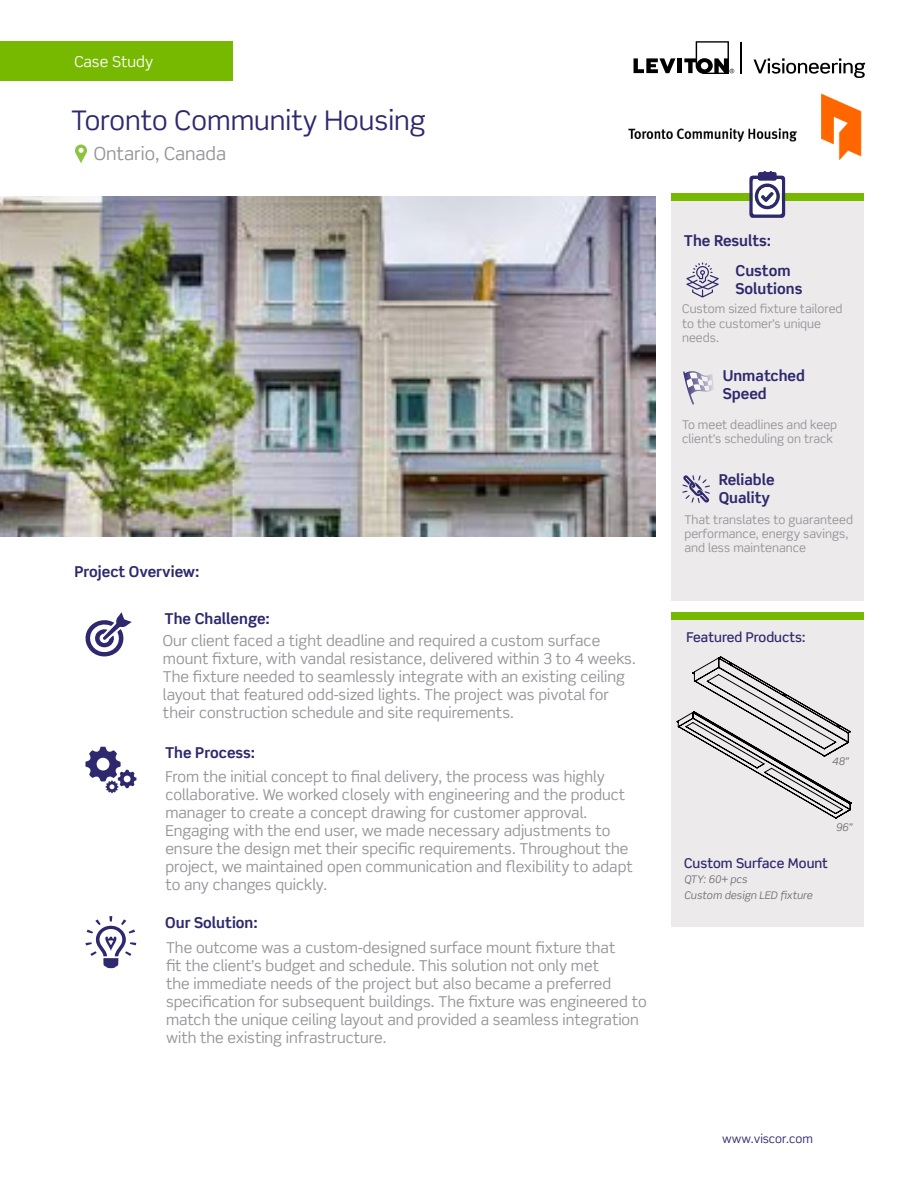
<style>
.page{position:relative;width:918px;height:1188px;background:#fff}
.page>*{position:absolute;margin:0;border:0;box-sizing:border-box;transform-origin:0 0}
.t1{font:27px "Scene Std";color:#2e296d}
.t2{font:18px "Scene Std";color:#949499}
.t3{font:15px/18px "Scene Std";color:#949499}
.t4{font:700 15px/18px "Scene Std";color:#2e296d}
.t5{font:15px "Scene Std";color:#fff}
.t6{font:500 13.5px "Scene Std";color:#2e296d}
.t7{font:12px/14.4px "Scene Std";color:#949499}
.t8{font:12px "Scene Std";color:#2e296d}
.t9{font:italic 10.5px "Scene Std";color:#707276}
</style>
<div class="page">
<div style="left:671px;top:193px;width:193px;height:407px;background:#edeaeb"></div>
<svg style="left:85px;top:747px;width:51px;height:46px"></svg>
<svg style="left:86px;top:916px;width:50px;height:52px"></svg>
<svg style="left:85px;top:612px;width:47px;height:45px"></svg>
<div style="left:671px;top:193px;width:193px;height:8px;background:#76b900"></div>
<svg style="left:749px;top:171px;width:36px;height:47px"></svg>
<img style="left:0;top:196px;width:655px;height:340px">
<div style="left:671px;top:613px;width:193px;height:314px;background:#edeaeb"></div>
<div style="left:671px;top:612px;width:193px;height:8px;background:#76b900"></div>
<hr style="left:741px;top:42px;width:1px;height:31px;background:#000">
<svg style="left:754px;top:58px;width:111px;height:20px"></svg>
<svg style="left:634px;top:58px;width:42px;height:15px"></svg>
<div style="left:677px;top:58px;width:5px;height:15px;background:#000"></div>
<svg style="left:684px;top:41px;width:50px;height:33px"></svg>
<img style="left:628px;top:93px;width:234px;height:67px">
<svg style="left:686px;top:262px;width:33px;height:36px"></svg>
<svg style="left:682px;top:475px;width:28px;height:28px"></svg>
<svg style="left:683px;top:371px;width:31px;height:34px"></svg>
<svg style="left:676px;top:656px;width:176px;height:163px"></svg>
<div style="left:0;top:41px;width:232px;height:40px;background:#76b900"></div>
<svg style="left:75px;top:145px;width:12px;height:18px"></svg>
<p class="t5" style="left:74px;top:52px;width:80px">Case Study</p>
<p class="t1" style="left:71px;top:103px;width:356px">Toronto Community Housing</p>
<p class="t2" style="left:94px;top:142px;width:134px">Ontario, Canada</p>
<p class="t4" style="left:74px;top:563px;width:127px">Project Overview:</p>
<p class="t4" style="left:164px;top:609px;width:107px">The Challenge:</p>
<p class="t3" style="left:163px;top:632px;width:474px">Our client faced a tight deadline and required a custom surface mount fixture, with vandal resistance, delivered within 3 to 4 weeks.<br>The fixture needed to seamlessly integrate with an existing ceiling layout that featured odd-sized lights. The project was pivotal for their construction schedule and site requirements.</p>
<p class="t4" style="left:165px;top:744px;width:92px">The Process:</p>
<p class="t3" style="left:165px;top:768px;width:469px">From the initial concept to final delivery, the process was highly collaborative. We worked closely with engineering and the product manager to create a concept drawing for customer approval.<br>Engaging with the end user, we made necessary adjustments to ensure the design met their specific requirements. Throughout the project, we maintained open communication and flexibility to adapt to any changes quickly.</p>
<p class="t4" style="left:165px;top:913px;width:94px">Our Solution:</p>
<p class="t3" style="left:166px;top:938px;width:482px">The outcome was a custom-designed surface mount fixture that<br>fit the client’s budget and schedule. This solution not only met<br>the immediate needs of the project but also became a preferred specification for subsequent buildings. The fixture was engineered to match the unique ceiling layout and provided a seamless integration with the existing infrastructure.</p>
<p class="t4" style="left:684px;top:231px;width:89px">The Results:</p>
<p class="t4" style="left:736px;top:262px;width:68px">Custom<br>Solutions</p>
<p class="t7" style="left:682px;top:302px;width:162px">Custom sized fixture tailored to the customer’s unique needs.</p>
<p class="t4" style="left:723px;top:367px;width:84px">Unmatched</p>
<p class="t4" style="left:723px;top:385px;width:46px">Speed</p>
<p class="t7" style="left:682px;top:417px;width:157px">To meet deadlines and keep client’s scheduling on track</p>
<p class="t4" style="left:719px;top:471px;width:57px">Reliable</p>
<p class="t4" style="left:719px;top:489px;width:53px">Quality</p>
<p class="t7" style="left:684px;top:512px;width:170px">That translates to guaranteed performance, energy savings, and less maintenance</p>
<p class="t6" style="left:686px;top:629px;width:121px">Featured Products:</p>
<p class="t9" style="left:832px;top:754px;width:18px">48”</p>
<p class="t9" style="left:836px;top:821px;width:18px">96”</p>
<p class="t6" style="left:684px;top:855px;width:146px">Custom Surface Mount</p>
<p class="t9" style="left:684px;top:872px;width:65px">QTY: 60+ pcs</p>
<p class="t9" style="left:684px;top:889px;width:130px">Custom design LED fixture</p>
<p class="t8" style="left:722px;top:1132px;width:92px">www.viscor.com</p>
</div>
